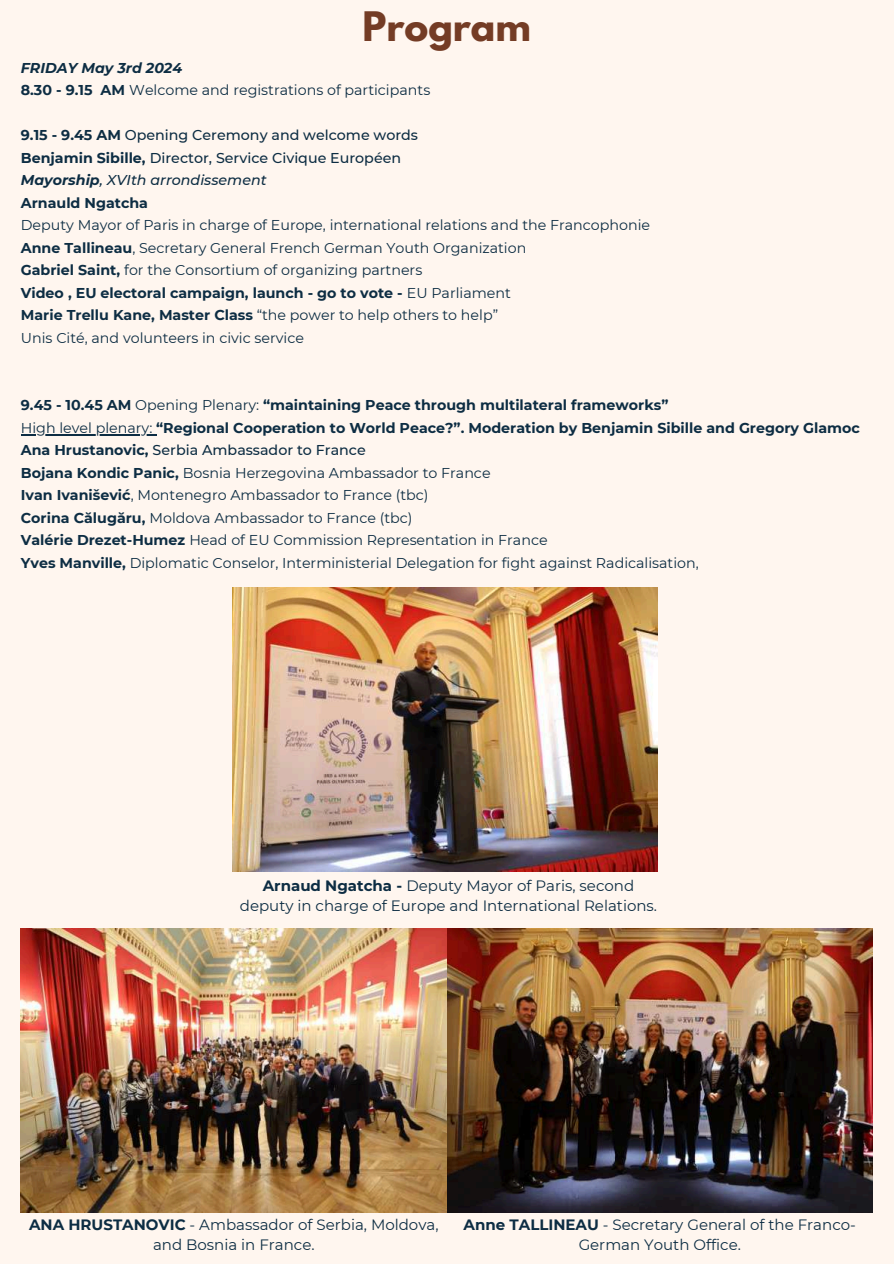
<style>
.page{position:relative;width:894px;height:1264px;background:#fff}
.page>*{position:absolute;margin:0;border:0;box-sizing:border-box;transform-origin:0 0}
.t1{font:700 36px "League Spartan";color:#743c25}
.t2{font:15px/20.2px "Montserrat";color:#0d2d43;text-align:center}
.t3{font:14.25px/22.5px "Montserrat";color:#0d2d43}
.t4{font:500 14.25px/22.5px "Montserrat";color:#0d2d43}
.s1{font-weight:700;font-style:italic}
.s2{font-weight:700}
.s3{font-style:italic}
.s4{font-weight:500}
</style>
<div class="page">
<div style="left:0;top:0;width:893px;height:1263px;background:#fff6ef"></div>
<img style="left:21px;top:928px;width:851px;height:284px">
<hr style="left:21px;top:434px;width:135px;height:1px;background:#0d2d43">
<img style="left:232px;top:587px;width:425px;height:284px">
<h1 class="t1" style="left:362px;top:-2px;width:170px">Program</h1>
<p class="t3" style="left:21px;top:56px;width:411px"><span class="s1">FRIDAY May 3rd 2024<br></span><span class="s2">8.30 - 9.15 AM</span> Welcome and registrations of participants</p>
<p class="t4" style="left:21px;top:123px;width:398px"><span class="s2">9.15 - 9.45 AM</span> Opening Ceremony and welcome words <span class="s2">Benjamin Sibille,</span> Director, Service Civique Européen <span class="s1">Mayorship</span><span class="s3">, XVIth arrondissement<br></span><span class="s2">Arnauld Ngatcha</span></p>
<p class="t3" style="left:21px;top:213px;width:630px">Deputy Mayor of Paris in charge of Europe, international relations and the Francophonie <span class="s2">Anne Tallineau</span>, Secretary General French German Youth Organization<br><span class="s2">Gabriel Saint,</span> for the Consortium of organizing partners<br><span class="s2">Video , EU electoral campaign, launch - go to vote -</span> EU Parliament<br><span class="s2">Marie Trellu Kane, Master Class</span> &lt;the power to help others to help=<br>Unis Cité, and volunteers in civic service</p>
<p class="t3" style="left:21px;top:393px;width:840px"><span class="s2">9.45 - 10.45 AM</span> Opening Plenary: <span class="s2">&lt;maintaining Peace through multilateral frameworks=<br></span>High level plenary: <span class="s2">&lt;Regional Cooperation to World Peace?=. Moderation by Benjamin Sibille and Gregory Glamoc Ana Hrustanovic,</span> <span class="s4">Serbia Ambassador to France<br></span><span class="s2">Bojana Kondic Panic,</span> Bosnia Herzegovina Ambassador to France<br><span class="s2">Ivan Ivanišević</span>, Montenegro Ambassador to France (tbc)<br><span class="s2">Corina Călugăru,</span> Moldova Ambassador to France (tbc)<br><span class="s2">Valérie Drezet-Humez</span> Head of EU Commission Representation in France<br><span class="s2">Yves Manville,</span> Diplomatic Conselor, Interministerial Delegation for fight against Radicalisation,</p>
<p class="t2" style="left:240px;top:874px;width:418px"><span class="s2">Arnaud Ngatcha -</span> Deputy Mayor of Paris, second deputy in charge of Europe and International Relations.</p>
<p class="t2" style="left:29px;top:1213px;width:411px"><span class="s2">ANA HRUSTANOVIC</span> - Ambassador of Serbia, Moldova, and Bosnia in France.</p>
<p class="t2" style="left:463px;top:1213px;width:393px"><span class="s2">Anne TALLINEAU</span> - Secretary General of the Franco-<br>German Youth Office.</p>
</div>
